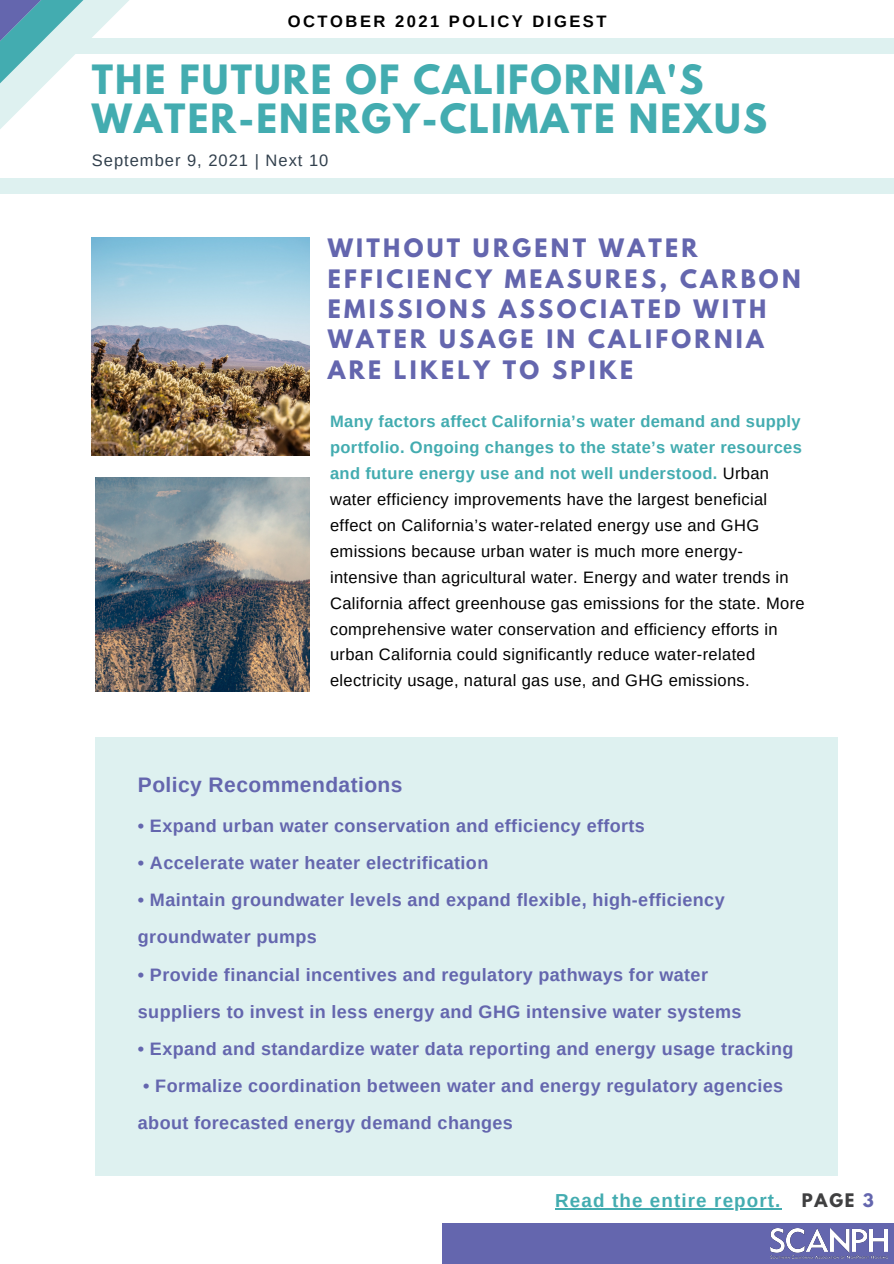
<style>
.page{position:relative;width:894px;height:1264px;background:#fff}
.page>*{position:absolute;margin:0;border:0;box-sizing:border-box;transform-origin:0 0}
.t1{font:700 35.7px/38.8px "League Spartan";letter-spacing:.06em;color:#43acb0}
.t2{font:700 22.5px/30.5px "League Spartan";letter-spacing:.145em;color:#6466ae}
.t3{font:700 21px "Arimo";letter-spacing:.02em;color:#6466ae}
.t4{font:700 18.75px "Arimo";letter-spacing:.06em;color:#43acb0}
.t5{font:700 18px/37.2px "Arimo";letter-spacing:.02em;color:#6466ae}
.t6{font:16.5px/26px "Arimo";letter-spacing:.02em;color:#000}
.t7{font:700 16.5px "Arimo";letter-spacing:.15em;color:#000}
.t8{font:16.5px "Arimo";letter-spacing:.06em;color:#313f4c}
.t9{font:700 16.5px "League Spartan";color:#404041}
.s1{font-weight:700;color:#43acb0}
.s2{color:#6466ae}
</style>
<div class="page">
<div style="left:441px;top:1222px;width:452px;height:41px;background:#6466ae"></div>
<img style="left:770px;top:1228px;width:117px;height:30px">
<div style="left:0;top:178px;width:893px;height:16px;background:#def1f0"></div>
<div style="left:0;top:38px;width:893px;height:16px;background:#def1f0"></div>
<div style="left:95px;top:737px;width:742px;height:438px;background:#def1f0"></div>
<img style="left:92px;top:238px;width:217px;height:217px">
<img style="left:95px;top:477px;width:214px;height:214px">
<hr style="left:555px;top:1208px;width:226px;height:1px;background:#43acb0">
<svg style="left:91px;top:237px;width:90px;height:36px;background:#89c3dd"></svg>
<svg style="left:0;top:0;width:129px;height:129px"></svg>
<p class="t7" style="left:288px;top:12px;width:320px">OCTOBER 2021 POLICY DIGEST</p>
<p class="t1" style="left:92px;top:65px;width:676px">THE FUTURE OF CALIFORNIA'S<br>WATER-ENERGY-CLIMATE NEXUS</p>
<p class="t8" style="left:92px;top:151px;width:238px">September 9, 2021 | Next 10</p>
<p class="t2" style="left:327px;top:236px;width:474px">WITHOUT URGENT WATER<br>EFFICIENCY MEASURES, CARBON<br>EMISSIONS ASSOCIATED WITH<br>WATER USAGE IN CALIFORNIA<br>ARE LIKELY TO SPIKE</p>
<p class="t6" style="left:330px;top:408px;width:476px"><span class="s1">Many factors affect California’s water demand and supply portfolio. Ongoing changes to the state’s water resources and future energy use and not well understood.</span> Urban water efficiency improvements have the largest beneficial effect on California’s water-related energy use and GHG emissions because urban water is much more energy&shy;intensive than agricultural water. Energy and water trends in California affect greenhouse gas emissions for the state. More comprehensive water conservation and efficiency efforts in urban California could significantly reduce water-related electricity usage, natural gas use, and GHG emissions.</p>
<p class="t3" style="left:138px;top:773px;width:266px">Policy Recommendations</p>
<p class="t5" style="left:138px;top:807px;width:508px">• Expand urban water conservation and efficiency efforts</p>
<p class="t5" style="left:138px;top:844px;width:352px">• Accelerate water heater electrification</p>
<p class="t5" style="left:138px;top:881px;width:588px">• Maintain groundwater levels and expand flexible, high-efficiency groundwater pumps</p>
<p class="t5" style="left:138px;top:955px;width:605px">• Provide financial incentives and regulatory pathways for water suppliers to invest in less energy and GHG intensive water systems</p>
<p class="t5" style="left:138px;top:1030px;width:657px">• Expand and standardize water data reporting and energy usage tracking</p>
<p class="t5" style="left:138px;top:1067px;width:646px">• Formalize coordination between water and energy regulatory agencies about forecasted energy demand changes</p>
<p class="t4" style="left:555px;top:1190px;width:227px">Read the entire report.</p>
<p class="t9" style="left:801px;top:1192px;width:73px">PAGE <span class="s2">3</span></p>
</div>
